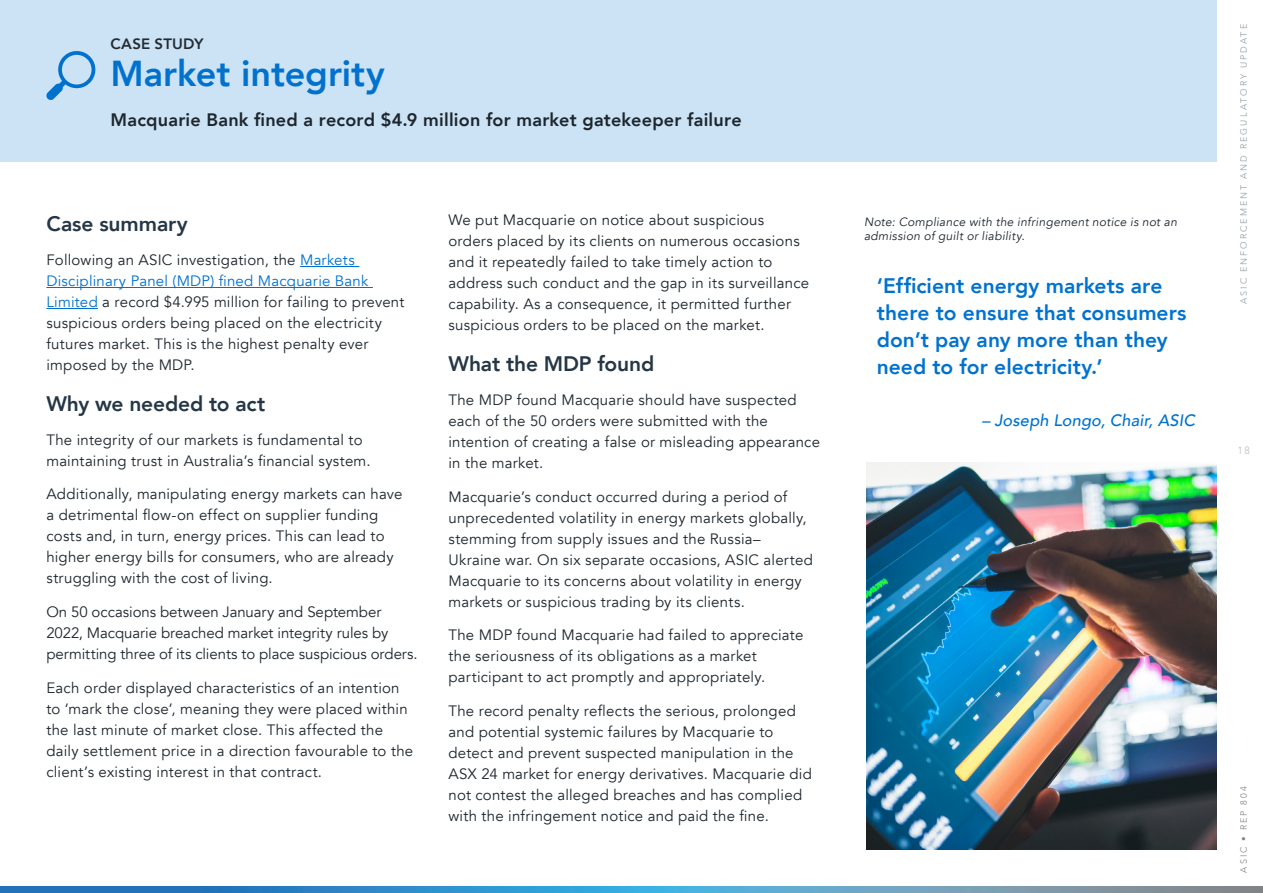
<style>
.page{position:relative;width:1263px;height:893px;background:#fff}
.page>*{position:absolute;margin:0;border:0;box-sizing:border-box;transform-origin:0 0}
.t1{font:800 36px "Avenir";color:#0072ce}
.P___Pull_Quote{font:800 21px/27px "Avenir";letter-spacing:.005em;color:#0072ce}
.t2{font:800 21px "Avenir";letter-spacing:-.005em;color:#253746}
.P___Body_Copy{font:800 18px "Avenir";letter-spacing:.015em;color:#1d252d}
.P___Pull_Quote-2{font:italic 500 16.5px "Avenir";letter-spacing:.005em;color:#0072ce}
.P___Body_Copy-2{font:15px/21px "Avenir";letter-spacing:.015em;color:#1d252d}
.P___Body_Copy-3{font:15px/21px "Avenir";letter-spacing:-.005em;color:#1d252d}
.t3{font:800 15px "Avenir";letter-spacing:.01em;color:#242c33}
.P___Body_Copy-4{font:italic 12px/14.4px "Avenir";letter-spacing:.02em;color:#1d252d}
.t4{font:300 10.5px "Avenir";color:#bcbdc0}
.t5{font:300 9px "Avenir";letter-spacing:.22em;color:#929ba2}
.t6{font:300 9px "Avenir";letter-spacing:.225em;color:#808285}
.s1{color:#0071ce}
</style>
<div class="page">
<div style="left:0;top:0;width:1216px;height:162px;background:#cce3f5"></div>
<svg style="left:46px;top:51px;width:50px;height:49px"></svg>
<hr style="left:300px;top:266px;width:59px;height:1px;background:#0071ce">
<hr style="left:46px;top:287px;width:327px;height:1px;background:#0071ce">
<hr style="left:46px;top:308px;width:52px;height:1px;background:#0071ce">
<img style="left:866px;top:462px;width:350px;height:387px">
<svg style="left:0;top:887px;width:1263px;height:6px"></svg>
<p class="t3" style="left:111px;top:32px;width:94px">CASE STUDY</p>
<h2 class="t1" style="left:111px;top:46px;width:276px">Market integrity</h2>
<p class="P___Body_Copy" style="left:111px;top:106px;width:633px">Macquarie Bank fined a record $4.9 million for market gatekeeper failure</p>
<h3 class="t2" style="left:46px;top:207px;width:143px">Case summary</h3>
<p class="P___Body_Copy-2" style="left:46px;top:249px;width:360px">Following an ASIC investigation, the <span class="s1">Markets Disciplinary Panel (MDP) fined Macquarie Bank Limited</span> a record $4.995 million for failing to prevent suspicious orders being placed on the electricity futures market. This is the highest penalty ever imposed by the MDP.</p>
<h3 class="t2" style="left:46px;top:387px;width:221px">Why we needed to act</h3>
<p class="P___Body_Copy-2" style="left:46px;top:429px;width:326px">The integrity of our markets is fundamental to maintaining trust in Australia’s financial system.</p>
<p class="P___Body_Copy-2" style="left:46px;top:484px;width:358px">Additionally, manipulating energy markets can have a detrimental flow-on effect on supplier funding costs and, in turn, energy prices. This can lead to higher energy bills for consumers, who are already struggling with the cost of living.</p>
<p class="P___Body_Copy-3" style="left:46px;top:602px;width:373px">On 50 occasions between January and September<br>2022, Macquarie breached market integrity rules by permitting three of its clients to place suspicious orders.</p>
<p class="P___Body_Copy-2" style="left:46px;top:677px;width:368px">Each order displayed characteristics of an intention to ‘mark the close’, meaning they were placed within the last minute of market close. This affected the daily settlement price in a direction favourable to the client’s existing interest in that contract.</p>
<p class="P___Body_Copy-2" style="left:448px;top:209px;width:362px">We put Macquarie on notice about suspicious orders placed by its clients on numerous occasions and it repeatedly failed to take timely action to address such conduct and the gap in its surveillance capability. As a consequence, it permitted further suspicious orders to be placed on the market.</p>
<h3 class="t2" style="left:448px;top:347px;width:207px">What the MDP found</h3>
<p class="P___Body_Copy-2" style="left:448px;top:389px;width:373px">The MDP found Macquarie should have suspected each of the 50 orders were submitted with the intention of creating a false or misleading appearance in the market.</p>
<p class="P___Body_Copy-2" style="left:448px;top:486px;width:366px">Macquarie’s conduct occurred during a period of unprecedented volatility in energy markets globally, stemming from supply issues and the Russia– Ukraine war. On six separate occasions, ASIC alerted Macquarie to its concerns about volatility in energy markets or suspicious trading by its clients.</p>
<p class="P___Body_Copy-2" style="left:448px;top:625px;width:356px">The MDP found Macquarie had failed to appreciate the seriousness of its obligations as a market participant to act promptly and appropriately.</p>
<p class="P___Body_Copy-2" style="left:448px;top:701px;width:365px">The record penalty reflects the serious, prolonged and potential systemic failures by Macquarie to detect and prevent suspected manipulation in the ASX 24 market for energy derivatives. Macquarie did not contest the alleged breaches and has complied with the infringement notice and paid the fine.</p>
<p class="P___Body_Copy-4" style="left:864px;top:215px;width:315px">Note: Compliance with the infringement notice is not an admission of guilt or liability.</p>
<p class="P___Pull_Quote" style="left:877px;top:272px;width:311px">‘Efficient energy markets are there to ensure that consumers don’t pay any more than they need to for electricity.’</p>
<p class="P___Pull_Quote-2" style="left:982px;top:411px;width:215px">– Joseph Longo, Chair, ASIC</p>
<p class="t5" style="left:1238px;top:304px;width:281px;rotate:-90deg">ASIC ENFORCEMENT AND REGULATORY UPDATE</p>
<p class="t4" style="left:1237px;top:444px;width:14px">18</p>
<p class="t6" style="left:1238px;top:872px;width:88px;rotate:-90deg">ASIC • REP 804</p>
</div>
